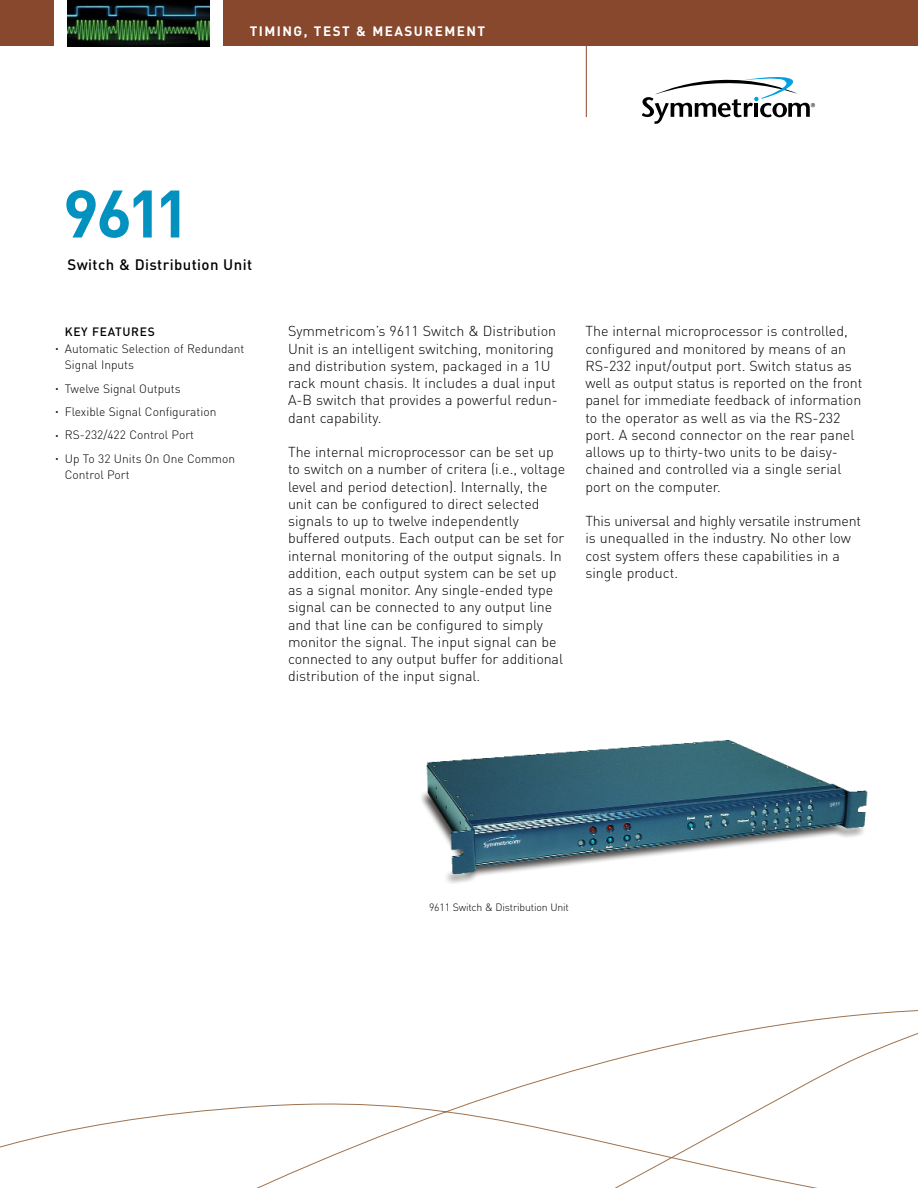
<style>
.page{position:relative;width:918px;height:1188px;background:#fff}
.page>*{position:absolute;margin:0;border:0;box-sizing:border-box;transform-origin:0 0}
.t1{font:700 66px "DIN";color:#0392bf}
.t2{font:500 15px "DIN";letter-spacing:.025em;color:#000}
.t3{font:300 14.25px/17.2px "DIN";color:#000}
.t4{font:700 13.5px "DIN";letter-spacing:.11em;color:#fff}
.t5{font:300 12px/16.5px "DIN";color:#000}
.t6{font:500 12px "DIN";letter-spacing:.055em;color:#000}
.t7{font:300 10.5px "DIN";letter-spacing:-.015em;color:#000}
.s1{font-weight:500;font-size:6px}
</style>
<div class="page">
<div style="left:223px;top:0;width:695px;height:46px;background:#87482d"></div>
<div style="left:0;top:0;width:54px;height:46px;background:#87482d"></div>
<hr style="left:586px;top:35px;width:1px;height:82px;background:#87482d">
<svg style="left:0;top:1010px;width:918px;height:178px"></svg>
<svg style="left:641px;top:77px;width:175px;height:47px"></svg>
<img style="left:68px;top:0;width:141px;height:46px">
<img style="left:421px;top:740px;width:447px;height:143px">
<p class="t4" style="left:250px;top:26px;width:237px">TIMING, TEST &amp; MEASUREMENT</p>
<h1 class="t1" style="left:63px;top:191px;width:129px">9611</h1>
<p class="t2" style="left:68px;top:260px;width:186px">Switch &amp; Distribution Unit</p>
<p class="t6" style="left:65px;top:328px;width:91px">KEY FEATURES</p>
<p class="t5" style="left:65px;top:341px;width:181px;text-indent:-9px"><span class="s1">•</span> Automatic Selection of Redundant<br>Signal Inputs</p>
<p class="t5" style="left:56px;top:381px;width:127px"><span class="s1">•</span> Twelve Signal Outputs</p>
<p class="t5" style="left:56px;top:405px;width:162px"><span class="s1">•</span> Flexible Signal Configuration</p>
<p class="t5" style="left:56px;top:428px;width:140px"><span class="s1">•</span> RS-232/422 Control Port</p>
<p class="t5" style="left:65px;top:452px;width:172px;text-indent:-9px"><span class="s1">•</span> Up To 32 Units On One Common<br>Control Port</p>
<p class="t3" style="left:288px;top:324px;width:271px">Symmetricom’s 9611 Switch &amp; Distribution Unit is an intelligent switching, monitoring and distribution system, packaged in a 1U rack mount chasis. It includes a dual input A-B switch that provides a powerful redun&shy;dant capability.</p>
<p class="t3" style="left:288px;top:445px;width:279px">The internal microprocessor can be set up to switch on a number of critera (i.e., voltage level and period detection). Internally, the unit can be configured to direct selected signals to up to twelve independently buffered outputs. Each output can be set for internal monitoring of the output signals. In addition, each output system can be set up as a signal monitor. Any single-ended type signal can be connected to any output line and that line can be configured to simply monitor the signal. The input signal can be connected to any output buffer for additional distribution of the input signal.</p>
<p class="t3" style="left:585px;top:324px;width:278px">The internal microprocessor is controlled, configured and monitored by means of an RS-232 input/output port. Switch status as well as output status is reported on the front panel for immediate feedback of information to the operator as well as via the RS-232 port. A second connector on the rear panel allows up to thirty-two units to be daisy&shy;chained and controlled via a single serial port on the computer.</p>
<p class="t3" style="left:585px;top:514px;width:277px">This universal and highly versatile instrument is unequalled in the industry. No other low cost system offers these capabilities in a single product.</p>
<p class="t7" style="left:429px;top:903px;width:141px">9611 Switch &amp; Distribution Unit</p>
</div>
